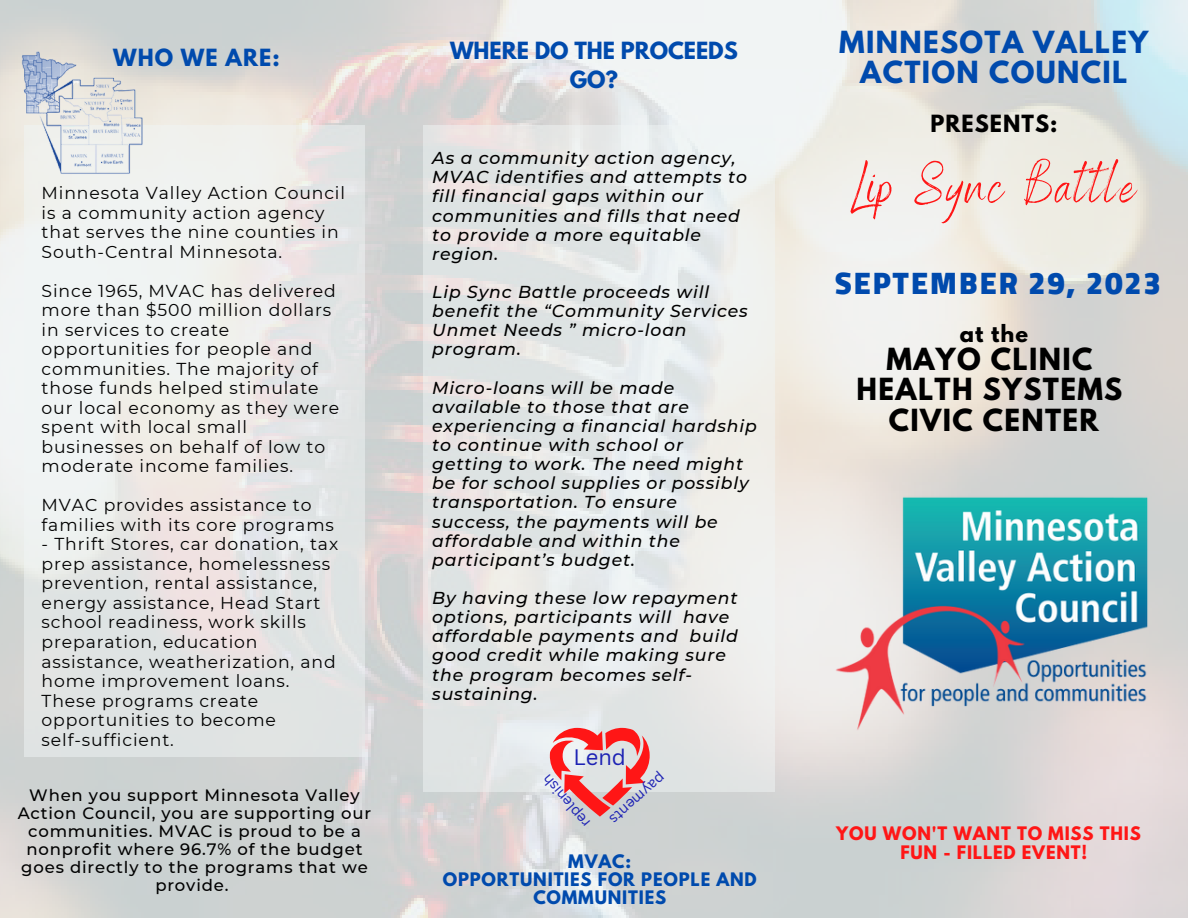
<style>
.page{position:relative;width:1188px;height:918px;background:#fff}
.page>*{position:absolute;margin:0;border:0;box-sizing:border-box;transform-origin:0 0}
.t1{font:54px "Benedict";letter-spacing:.05em;color:#ff1616}
.t2{font:900 31.5px "Cairo";letter-spacing:.05em;color:#004aad}
.t3{font:700 27px/30.3px "League Spartan";letter-spacing:.05em;color:#000;text-align:center}
.t4{font:700 27px/30.3px "League Spartan";letter-spacing:.05em;color:#004aad;text-align:center}
.t5{font:21.9px "Canva Sans";color:#1d22b4}
.t6{font:700 21px/29.2px "League Spartan";color:#004aad;text-align:center}
.t7{font:700 21px "League Spartan";letter-spacing:.05em;color:#000}
.t8{font:17.25px/19.5px "Montserrat";letter-spacing:.05em;color:#000}
.t9{font:italic 500 17.25px/19.2px "Montserrat";letter-spacing:.05em;color:#000}
.t10{font:500 16.5px/18px "Montserrat";letter-spacing:.05em;color:#000;text-align:center}
.t11{font:700 16.5px/18px "League Spartan";letter-spacing:.05em;color:#004aad;text-align:center}
.t12{font:700 16.5px/18.8px "League Spartan";letter-spacing:.05em;color:#ff1616}
.t13{font:14.4px "Canva Sans";color:#1d22b4}
</style>
<div class="page">
<div style="left:423px;top:125px;width:352px;height:666px;background:linear-gradient(to right,#e1e2e3,#edefee)"></div>
<img style="left:835px;top:496px;width:313px;height:236px">
<div style="left:24px;top:125px;width:341px;height:631px;background:linear-gradient(to right,#eef0ee,#e4e4e3)"></div>
<img style="left:16px;top:49px;width:129px;height:130px">
<svg style="left:550px;top:728px;width:100px;height:89px;background:#e99c9c"></svg>
<p class="t6" style="left:113px;top:45px;width:168px">WHO WE ARE:</p>
<p class="t8" style="left:42px;top:183px;width:305px">Minnesota Valley Action Council is a community action agency that serves the nine counties in<br>South-Central Minnesota.</p>
<p class="t8" style="left:42px;top:281px;width:299px">Since 1965, MVAC has delivered more than $500 million dollars in services to create opportunities for people and communities. The majority of those funds helped stimulate our local economy as they were spent with local small businesses on behalf of low to moderate income families.</p>
<p class="t8" style="left:42px;top:495px;width:294px">MVAC provides assistance to families with its core programs</p>
<p class="t8" style="left:42px;top:535px;width:298px">- Thrift Stores, car donation, tax prep assistance, homelessness prevention, rental assistance, energy assistance, Head Start school readiness, work skills preparation, education assistance, weatherization, and home improvement loans.<br>These programs create opportunities to become self-sufficient.</p>
<p class="t10" style="left:18px;top:786px;width:355px">When you support Minnesota Valley<br>Action Council, you are supporting our communities. MVAC is proud to be a nonprofit where 96.7% of the budget goes directly to the programs that we provide.</p>
<p class="t6" style="left:450px;top:38px;width:289px">WHERE DO THE PROCEEDS<br>GO?</p>
<p class="t9" style="left:432px;top:148px;width:316px">As a community action agency,<br>MVAC identifies and attempts to fill financial gaps within our communities and fills that need to provide a more equitable region.</p>
<p class="t9" style="left:432px;top:282px;width:317px">Lip Sync Battle proceeds will benefit the “Community Services<br>Unmet Needs ” micro-loan program.</p>
<p class="t9" style="left:432px;top:378px;width:326px">Micro-loans will be made available to those that are experiencing a financial hardship to continue with school or getting to work. The need might be for school supplies or possibly transportation. To ensure success, the payments will be affordable and within the participant’s budget.</p>
<p class="t9" style="left:432px;top:588px;width:307px">By having these low repayment options, participants will have affordable payments and build good credit while making sure the program becomes self&shy;sustaining.</p>
<p class="t5" style="left:574px;top:742px;width:54px">Lend</p>
<p class="t13" style="left:670px;top:783px;width:70px;rotate:138deg">pa my ents</p>
<p class="t13" style="left:579px;top:832px;width:66px;rotate:-130deg">rep el n si h</p>
<p class="t11" style="left:443px;top:854px;width:316px">MVAC:<br>OPPORTUNITIES FOR PEOPLE AND<br>COMMUNITIES</p>
<h3 class="t4" style="left:839px;top:30px;width:311px">MINNESOTA VALLEY<br>ACTION COUNCIL</h3>
<p class="t7" style="left:930px;top:114px;width:129px">PRESENTS:</p>
<h1 class="t1" style="left:851px;top:151px;width:287px">Lip Sync Battle</h1>
<h2 class="t2" style="left:835px;top:265px;width:328px">SEPTEMBER 29, 2023</h2>
<p class="t7" style="left:960px;top:323px;width:70px">at the</p>
<h3 class="t3" style="left:857px;top:347px;width:267px">MAYO CLINIC<br>HEALTH SYSTEMS<br>CIVIC CENTER</h3>
<p class="t12" style="left:900px;top:826px;width:242px;text-indent:-64px">YOU WON'T WANT TO MISS THIS<br>FUN - FILLED EVENT!</p>
</div>
